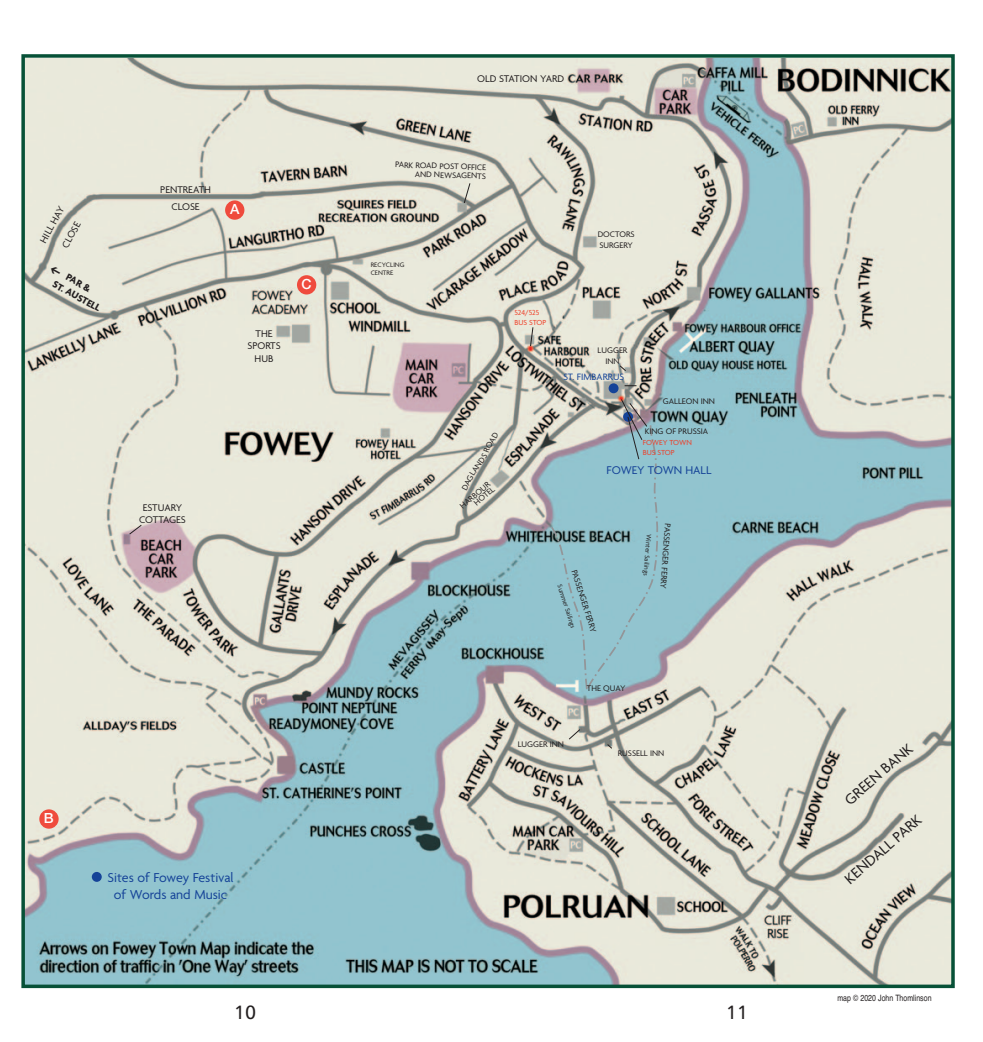
<style>
.page{position:relative;width:983px;height:1042px;background:#fff}
.page>*{position:absolute;margin:0;border:0;box-sizing:border-box;transform-origin:0 0}
.t1{font:19.25px "Humanist 777 BT Roman B";color:#231f20}
.t2{font:15.75px "Agenda";color:#231f20}
.t3{font:14px "Agenda";color:#154398}
.t4{font:500 14px "Helvetica Neue LT Pro";color:#fff}
.t5{font:12.08px "Agenda";color:#154398}
.t6{font:10.5px/12.6px "Agenda";color:#231f20;text-align:center}
.t7{font:700 10.5px "Agenda";color:#231f20}
.t8{font:10.5px "Agenda";letter-spacing:-.02em;color:#231f20}
.t9{font:9.97px "Agenda";color:#154398}
.t10{font:8.75px/8.8px "Agenda";color:#231f20;text-align:right}
.t11{font:8.75px "Helvetica";color:#231f20;scale:.8 1}
.t12{font:7.88px "Agenda";color:#ef3c25}
.t13{font:7px/8.4px "Agenda";color:#231f20}
</style>
<div class="page">
<img style="left:26px;top:59px;width:923px;height:924px">
<div style="left:21px;top:54px;width:933px;height:934px;border:4px solid #075137"></div>
<svg style="left:624px;top:385px;width:12px;height:1px"></svg>
<div style="left:92px;top:872px;width:10px;height:10px;background:#154398;border-radius:50%"></div>
<div style="left:608px;top:383px;width:10px;height:10px;background:#154398;border-radius:50%"></div>
<svg style="left:129px;top:525px;width:13px;height:9px"></svg>
<svg style="left:568px;top:729px;width:12px;height:10px"></svg>
<svg style="left:607px;top:744px;width:5px;height:4px"></svg>
<svg style="left:619px;top:365px;width:6px;height:6px"></svg>
<svg style="left:529px;top:326px;width:4px;height:21px"></svg>
<svg style="left:549px;top:398px;width:111px;height:293px;background:#96bdc5"></svg>
<svg style="left:463px;top:182px;width:8px;height:22px"></svg>
<div style="left:225px;top:200px;width:19px;height:20px;background:#ef4b3d;border-radius:50%"></div>
<div style="left:297px;top:275px;width:19px;height:19px;background:#ef4b3d;border-radius:50%"></div>
<div style="left:39px;top:809px;width:20px;height:19px;background:#ef4b3d;border-radius:50%"></div>
<svg style="left:49px;top:265px;width:12px;height:11px"></svg>
<svg style="left:461px;top:432px;width:37px;height:58px;background:#d2d2c5"></svg>
<p class="t6" style="left:477px;top:73px;width:88px">OLD STATION YARD</p>
<p class="t10" style="left:395px;top:161px;width:92px;rotate:2deg">PARK ROAD POST OFFICE<br>AND NEWSAGENTS</p>
<p class="t6" style="left:160px;top:184px;width:52px">PENTREATH</p>
<p class="t6" style="left:171px;top:201px;width:30px">CLOSE</p>
<p class="t4" style="left:230px;top:201px;width:11px">A</p>
<p class="t6" style="left:38px;top:239px;width:42px;rotate:-61deg">HILL HAY</p>
<p class="t6" style="left:60px;top:244px;width:30px;rotate:-61deg">CLOSE</p>
<p class="t10" style="left:597px;top:231px;width:38px">DOCTORS</p>
<p class="t10" style="left:599px;top:241px;width:35px">SURGERY</p>
<p class="t7" style="left:69px;top:273px;width:28px;rotate:29deg">PAR &amp;</p>
<p class="t7" style="left:56px;top:280px;width:54px;rotate:29deg">ST. AUSTELL</p>
<p class="t6" style="left:143px;top:502px;width:41px">ESTUARY</p>
<p class="t8" style="left:139px;top:516px;width:48px">COTTAGES</p>
<p class="t6" style="left:247px;top:328px;width:35px">THE<br>SPORTS<br>HUB</p>
<p class="t4" style="left:301px;top:276px;width:12px">C</p>
<p class="t4" style="left:44px;top:810px;width:11px">B</p>
<p class="t3" style="left:107px;top:872px;width:128px">Sites of Fowey Festival</p>
<p class="t3" style="left:114px;top:889px;width:115px">of Words and Music</p>
<p class="t13" style="left:370px;top:261px;width:35px">RECYCLING<br>CENTRE</p>
<p class="t10" style="left:458px;top:504px;width:38px;rotate:-41deg">HARBOUR</p>
<p class="t10" style="left:472px;top:501px;width:26px;rotate:-41deg">HOTEL</p>
<p class="t12" style="left:514px;top:309px;width:26px">524/525</p>
<p class="t12" style="left:514px;top:319px;width:33px">BUS STOP</p>
<p class="t10" style="left:597px;top:347px;width:31px">LUGGER</p>
<p class="t10" style="left:605px;top:357px;width:16px">INN</p>
<p class="t9" style="left:563px;top:372px;width:62px">ST. FIMBARRUS</p>
<p class="t10" style="left:662px;top:397px;width:54px">GALLEON INN</p>
<p class="t10" style="left:644px;top:428px;width:65px">KING OF PRUSSIA</p>
<p class="t12" style="left:642px;top:440px;width:51px">FOWEY TOWN</p>
<p class="t12" style="left:642px;top:449px;width:33px">BUS STOP</p>
<p class="t5" style="left:606px;top:465px;width:106px">FOWEY TOWN HALL</p>
<p class="t10" style="left:577px;top:568px;width:67px;rotate:72deg">PASSENGER FERRY</p>
<p class="t13" style="left:563px;top:583px;width:47px;rotate:72deg">Summer Sailings</p>
<p class="t13" style="left:652px;top:534px;width:43px;rotate:94deg">Winter Sailings</p>
<p class="t10" style="left:671px;top:524px;width:67px;rotate:94deg">PASSENGER FERRY</p>
<p class="t10" style="left:517px;top:740px;width:48px">LUGGER INN</p>
<p class="t10" style="left:586px;top:684px;width:40px">THE QUAY</p>
<p class="t10" style="left:617px;top:749px;width:48px">RUSSELL INN</p>
<p class="t1" style="left:234px;top:1003px;width:24px">10</p>
<p class="t1" style="left:726px;top:1003px;width:24px">11</p>
<p class="t2" style="left:842px;top:797px;width:86px;rotate:-41deg">GREEN BANK</p>
<p class="t2" style="left:842px;top:876px;width:98px;rotate:-41deg">KENDALL PARK</p>
<p class="t11" style="left:837px;top:994px;width:119px">map © 2020 John Thomlinson</p>
</div>
